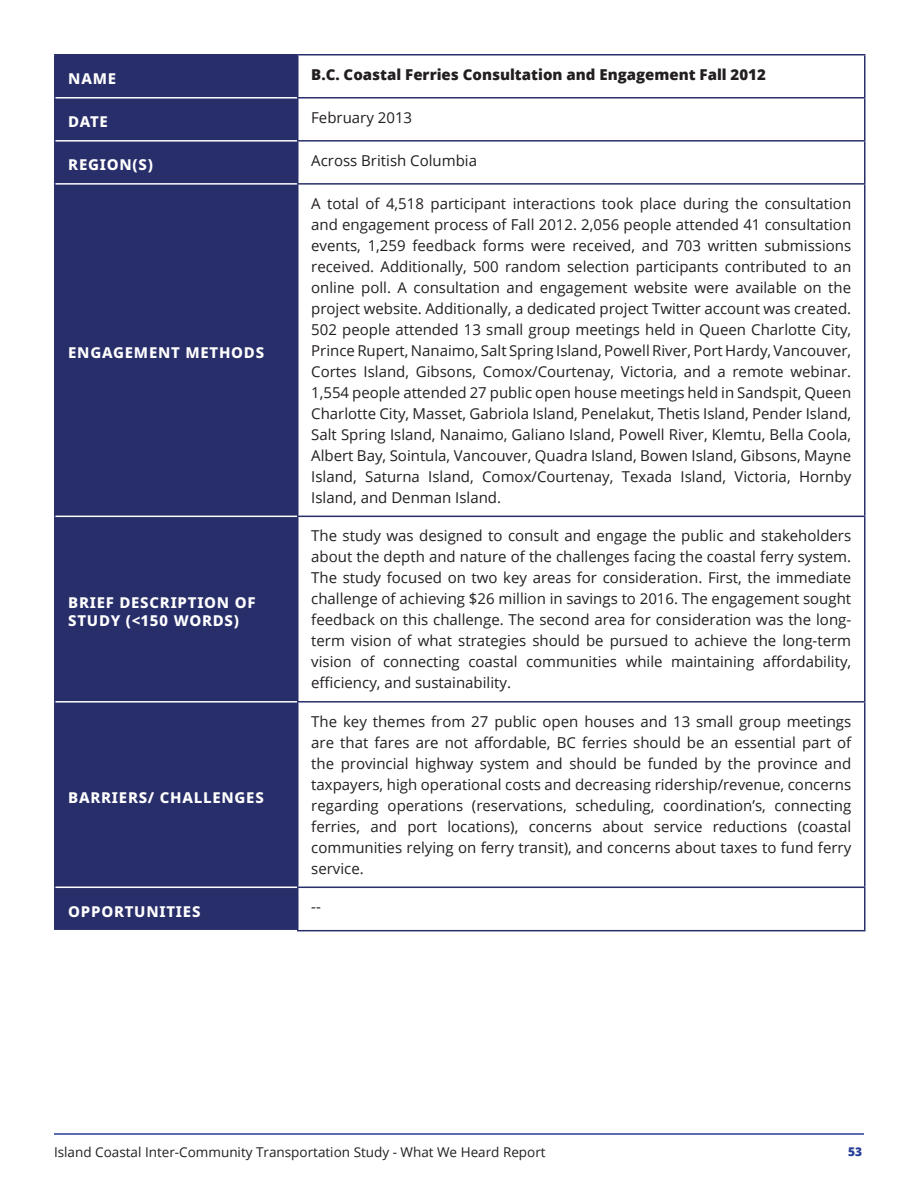
<style>
.page{position:relative;width:918px;height:1188px;background:#fff}
.page>*{position:absolute;margin:0;border:0;box-sizing:border-box;transform-origin:0 0}
.t1{font:15px/21px "Open Sans";color:#231f20;text-align:justify}
.t2{font:800 15px/18px "Noto Sans";letter-spacing:.05em;color:#fff}
.t3{font:800 15px "Open Sans";color:#231f20}
.t4{font:13.5px "Open Sans";color:#231f20}
.t5{font:800 12px "Open Sans";color:#263d96}
</style>
<div class="page">
<hr style="left:54px;top:1133px;width:810px;height:2px;background:#263d96">
<div style="left:56px;top:56px;width:241px;height:874px;background:#282e6a"></div>
<hr style="left:54px;top:54px;width:244px;height:2px;background:#282e6a">
<hr style="left:54px;top:55px;width:2px;height:43px;background:#282e6a">
<hr style="left:298px;top:54px;width:568px;height:2px;background:#282e6a">
<hr style="left:297px;top:55px;width:1px;height:42px;background:#282e6a">
<hr style="left:864px;top:55px;width:2px;height:42px;background:#282e6a">
<hr style="left:54px;top:98px;width:2px;height:43px;background:#282e6a">
<hr style="left:297px;top:97px;width:569px;height:2px;background:#282e6a">
<hr style="left:297px;top:99px;width:1px;height:41px;background:#282e6a">
<hr style="left:864px;top:99px;width:2px;height:41px;background:#282e6a">
<hr style="left:54px;top:141px;width:2px;height:43px;background:#282e6a">
<hr style="left:297px;top:140px;width:569px;height:2px;background:#282e6a">
<hr style="left:297px;top:142px;width:1px;height:41px;background:#282e6a">
<hr style="left:864px;top:142px;width:2px;height:41px;background:#282e6a">
<hr style="left:54px;top:184px;width:2px;height:332px;background:#282e6a">
<hr style="left:297px;top:183px;width:569px;height:2px;background:#282e6a">
<hr style="left:297px;top:185px;width:1px;height:331px;background:#282e6a">
<hr style="left:864px;top:185px;width:2px;height:331px;background:#282e6a">
<hr style="left:54px;top:516px;width:2px;height:186px;background:#282e6a">
<hr style="left:297px;top:516px;width:569px;height:1px;background:#282e6a">
<hr style="left:297px;top:517px;width:1px;height:184px;background:#282e6a">
<hr style="left:864px;top:517px;width:2px;height:184px;background:#282e6a">
<hr style="left:54px;top:702px;width:2px;height:185px;background:#282e6a">
<hr style="left:297px;top:701px;width:569px;height:2px;background:#282e6a">
<hr style="left:297px;top:703px;width:1px;height:184px;background:#282e6a">
<hr style="left:864px;top:703px;width:2px;height:184px;background:#282e6a">
<hr style="left:54px;top:887px;width:2px;height:43px;background:#282e6a">
<hr style="left:297px;top:887px;width:569px;height:1px;background:#282e6a">
<hr style="left:297px;top:888px;width:1px;height:42px;background:#282e6a">
<hr style="left:864px;top:888px;width:2px;height:42px;background:#282e6a">
<hr style="left:297px;top:930px;width:569px;height:1px;background:#282e6a">
<hr style="left:56px;top:97px;width:241px;height:2px;background:#fff">
<hr style="left:56px;top:140px;width:241px;height:2px;background:#fff">
<hr style="left:56px;top:183px;width:241px;height:2px;background:#fff">
<hr style="left:56px;top:516px;width:241px;height:1px;background:#fff">
<hr style="left:56px;top:701px;width:241px;height:2px;background:#fff">
<hr style="left:56px;top:887px;width:241px;height:1px;background:#fff">
<p class="t2" style="left:68px;top:70px;width:49px">NAME</p>
<p class="t3" style="left:311px;top:63px;width:456px">B.C. Coastal Ferries Consultation and Engagement Fall 2012</p>
<p class="t2" style="left:68px;top:113px;width:41px">DATE</p>
<p class="t1" style="left:311px;top:106px;width:102px">February 2013</p>
<p class="t2" style="left:68px;top:156px;width:86px">REGION(S)</p>
<p class="t1" style="left:311px;top:149px;width:167px">Across British Columbia</p>
<p class="t2" style="left:68px;top:344px;width:197px">ENGAGEMENT METHODS</p>
<p class="t2" style="left:68px;top:594px;width:189px">BRIEF DESCRIPTION OF<br>STUDY (&lt;150 WORDS)</p>
<p class="t2" style="left:68px;top:788px;width:197px">BARRIERS/ CHALLENGES</p>
<p class="t1" style="left:311px;top:193px;width:542px">A total of 4,518 participant interactions took place during the consultation and engagement process of Fall 2012. 2,056 people attended 41 consultation events, 1,259 feedback forms were received, and 703 written submissions received. Additionally, 500 random selection participants contributed to an online poll. A consultation and engagement website were available on the project website. Additionally, a dedicated project Twitter account was created.<br>502 people attended 13 small group meetings held in Queen Charlotte City, Prince Rupert, Nanaimo, Salt Spring Island, Powell River, Port Hardy, Vancouver, Cortes Island, Gibsons, Comox/Courtenay, Victoria, and a remote webinar.<br>1,554 people attended 27 public open house meetings held in Sandspit, Queen Charlotte City, Masset, Gabriola Island, Penelakut, Thetis Island, Pender Island, Salt Spring Island, Nanaimo, Galiano Island, Powell River, Klemtu, Bella Coola, Albert Bay, Sointula, Vancouver, Quadra Island, Bowen Island, Gibsons, Mayne Island, Saturna Island, Comox/Courtenay, Texada Island, Victoria, Hornby Island, and Denman Island.</p>
<p class="t1" style="left:311px;top:525px;width:542px">The study was designed to consult and engage the public and stakeholders about the depth and nature of the challenges facing the coastal ferry system.<br>The study focused on two key areas for consideration. First, the immediate challenge of achieving $26 million in savings to 2016. The engagement sought feedback on this challenge. The second area for consideration was the long&shy;term vision of what strategies should be pursued to achieve the long-term vision of connecting coastal communities while maintaining affordability, efficiency, and sustainability.</p>
<p class="t1" style="left:311px;top:710px;width:542px">The key themes from 27 public open houses and 13 small group meetings are that fares are not affordable, BC ferries should be an essential part of the provincial highway system and should be funded by the province and taxpayers, high operational costs and decreasing ridership/revenue, concerns regarding operations (reservations, scheduling, coordination’s, connecting ferries, and port locations), concerns about service reductions (coastal communities relying on ferry transit), and concerns about taxes to fund ferry service.</p>
<p class="t2" style="left:68px;top:903px;width:134px">OPPORTUNITIES</p>
<p class="t1" style="left:311px;top:896px;width:11px">--</p>
<p class="t4" style="left:54px;top:1143px;width:493px">Island Coastal Inter-Community Transportation Study - What We Heard Report</p>
<p class="t5" style="left:848px;top:1142px;width:16px">53</p>
</div>
